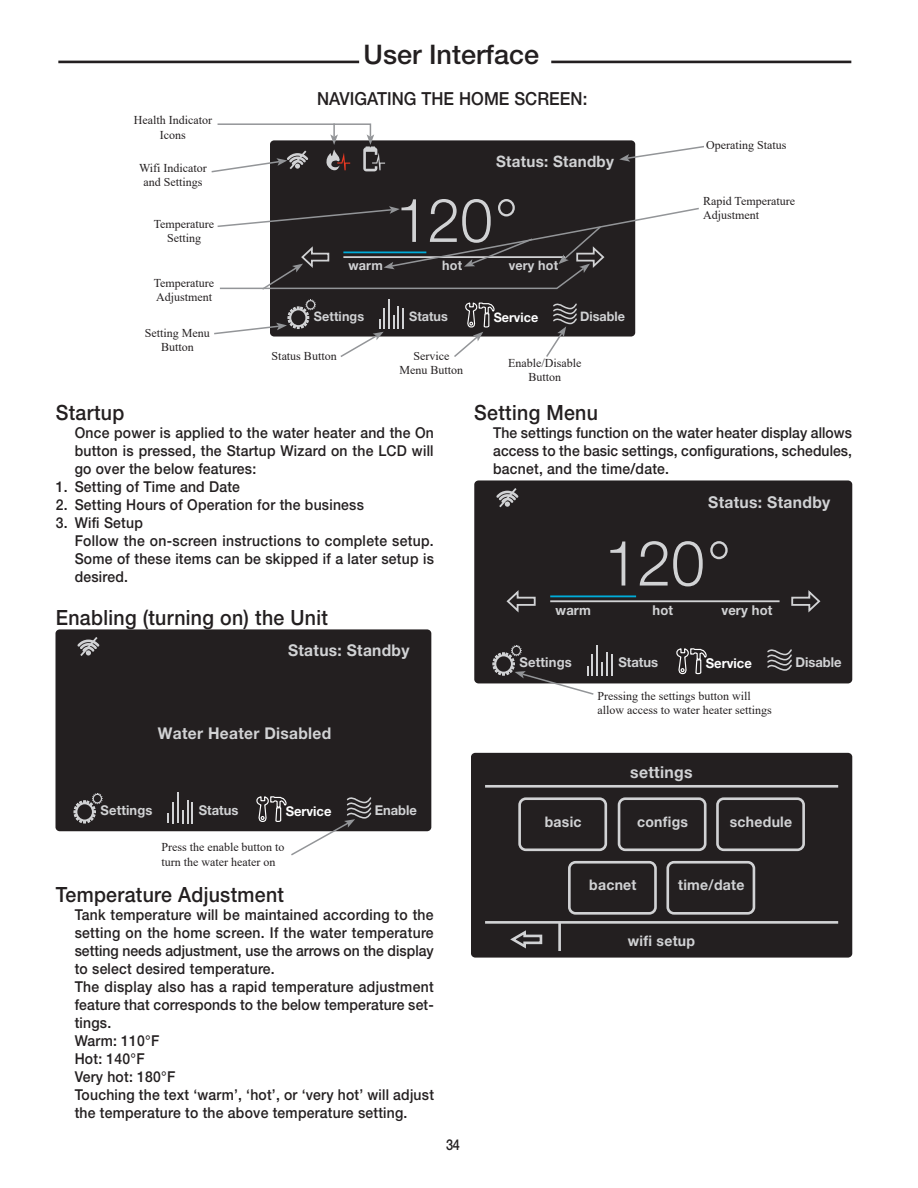
<style>
.page{position:relative;width:918px;height:1188px;background:#fff}
.page>*{position:absolute;margin:0;border:0;box-sizing:border-box;transform-origin:0 0}
.t1{font:300 62.85px "Helvetica Neue";color:#d1d2d4;scale:.96 1}
.t2{font:300 60.75px "Helvetica Neue";color:#d1d2d4;scale:.96 1}
.t3{font:500 27px "Helvetica Neue";color:#231f20}
.Body_Copy{font:500 21px "Helvetica Neue";letter-spacing:.015em;color:#231f20;scale:.93 1}
.Body_Copy-2{font:500 18px "Helvetica Neue";letter-spacing:.005em;color:#231f20;scale:.93 1}
.t4{font:700 16.5px "Helvetica Neue";letter-spacing:.02em;color:#d1d2d4;scale:.96 1}
.t5{font:700 16.35px "Helvetica Neue";letter-spacing:.02em;color:#d1d2d4;scale:.96 1}
.t6{font:700 16.2px "Helvetica Neue";letter-spacing:.02em;color:#d1d2d4;scale:.96 1}
.t7{font:700 15.75px "Helvetica Neue";letter-spacing:.02em;color:#d1d2d4;scale:.96 1}
.Body_Copy-3{font:500 15px/18px "Helvetica Neue";letter-spacing:.015em;color:#231f20;text-align:justify;scale:.93 1}
.Body_Copy-4{font:500 15px "Helvetica Neue";letter-spacing:.015em;color:#231f20;scale:.85 1}
.t8{font:700 14.55px "Helvetica Neue";letter-spacing:.02em;color:#d1d2d4;scale:.96 1}
.t9{font:700 13.5px "Helvetica Neue";letter-spacing:.01em;color:#d1d2d4;scale:.96 1}
.t10{font:700 13.5px "Helvetica Neue";color:#fff;scale:.96 1}
.t11{font:700 13.05px "Helvetica Neue";letter-spacing:.01em;color:#d1d2d4;scale:.96 1}
.t12{font:700 13.05px "Helvetica Neue";color:#fff;scale:.96 1}
.t13{font:12px/14.4px "Times New Roman";color:#231f20;text-align:center}
</style>
<div class="page">
<hr style="left:58px;top:61px;width:301px;height:2px;background:#231f20">
<hr style="left:551px;top:61px;width:300px;height:2px;background:#231f20">
<div style="left:270px;top:140px;width:365px;height:197px;background:#231f20;border-radius:4px"></div>
<hr style="left:402px;top:308px;width:2px;height:21px;background:#d1d2d4">
<svg style="left:393px;top:306px;width:6px;height:23px"></svg>
<hr style="left:388px;top:299px;width:2px;height:30px;background:#d1d2d4">
<hr style="left:383px;top:308px;width:2px;height:21px;background:#d1d2d4">
<svg style="left:619px;top:145px;width:85px;height:17px"></svg>
<svg style="left:214px;top:299px;width:102px;height:36px"></svg>
<svg style="left:339px;top:319px;width:45px;height:38px"></svg>
<svg style="left:452px;top:302px;width:43px;height:55px"></svg>
<svg style="left:545px;top:303px;width:33px;height:54px"></svg>
<div style="left:56px;top:629px;width:375px;height:202px;background:#231f20;border-radius:4px"></div>
<hr style="left:191px;top:802px;width:2px;height:21px;background:#d1d2d4">
<hr style="left:187px;top:800px;width:2px;height:23px;background:#d1d2d4">
<svg style="left:182px;top:810px;width:2px;height:13px"></svg>
<hr style="left:177px;top:793px;width:2px;height:30px;background:#d1d2d4">
<hr style="left:172px;top:802px;width:2px;height:21px;background:#d1d2d4">
<svg style="left:167px;top:813px;width:2px;height:10px"></svg>
<svg style="left:73px;top:793px;width:30px;height:31px"></svg>
<svg style="left:77px;top:637px;width:22px;height:19px"></svg>
<svg style="left:256px;top:796px;width:116px;height:60px"></svg>
<div style="left:474px;top:480px;width:378px;height:203px;background:#231f20;border-radius:4px"></div>
<svg style="left:767px;top:649px;width:25px;height:22px"></svg>
<hr style="left:611px;top:654px;width:2px;height:21px;background:#d1d2d4">
<hr style="left:606px;top:652px;width:2px;height:23px;background:#d1d2d4">
<svg style="left:601px;top:662px;width:2px;height:13px"></svg>
<hr style="left:596px;top:645px;width:2px;height:30px;background:#d1d2d4">
<svg style="left:506px;top:590px;width:30px;height:23px"></svg>
<svg style="left:791px;top:590px;width:30px;height:23px"></svg>
<hr style="left:550px;top:600px;width:230px;height:2px;background:#d1d2d4">
<hr style="left:550px;top:595px;width:86px;height:2px;background:#00acd9">
<svg style="left:676px;top:648px;width:31px;height:27px"></svg>
<svg style="left:496px;top:488px;width:23px;height:20px"></svg>
<svg style="left:492px;top:645px;width:103px;height:50px"></svg>
<div style="left:471px;top:753px;width:381px;height:205px;background:#231f20;border-radius:4px"></div>
<hr style="left:485px;top:785px;width:353px;height:3px;background:#d1d2d4">
<div style="left:568px;top:861px;width:89px;height:54px;border:3px solid #d1d2d4;border-radius:6px"></div>
<div style="left:666px;top:861px;width:89px;height:54px;border:3px solid #d1d2d4;border-radius:6px"></div>
<div style="left:518px;top:797px;width:89px;height:54px;border:3px solid #d1d2d4;border-radius:6px"></div>
<div style="left:618px;top:797px;width:89px;height:54px;border:3px solid #d1d2d4;border-radius:6px"></div>
<div style="left:716px;top:797px;width:89px;height:54px;border:3px solid #d1d2d4;border-radius:6px"></div>
<hr style="left:485px;top:921px;width:353px;height:3px;background:#d1d2d4">
<hr style="left:558px;top:922px;width:3px;height:29px;background:#d1d2d4">
<svg style="left:510px;top:930px;width:33px;height:19px"></svg>
<svg style="left:211px;top:123px;width:174px;height:50px"></svg>
<svg style="left:217px;top:206px;width:482px;height:85px"></svg>
<p class="t13" style="left:134px;top:113px;width:80px">Health Indicator<br>Icons</p>
<p class="t13" style="left:139px;top:160px;width:69px">Wifi Indicator and Settings</p>
<p class="t13" style="left:154px;top:216px;width:62px">Temperature</p>
<p class="t13" style="left:167px;top:231px;width:36px">Setting</p>
<p class="t13" style="left:154px;top:275px;width:62px">Temperature</p>
<p class="t13" style="left:156px;top:289px;width:58px">Adjustment</p>
<p class="t13" style="left:145px;top:325px;width:67px">Setting Menu</p>
<p class="t13" style="left:161px;top:340px;width:34px">Button</p>
<p class="t3" style="left:364px;top:38px;width:177px">User Interface</p>
<p class="Body_Copy-2" style="left:317px;top:88px;width:292px">NAVIGATING THE HOME SCREEN:</p>
<p class="t7" style="left:496px;top:151px;width:124px">Status: Standby</p>
<p class="t2" style="left:396px;top:183px;width:129px">120°</p>
<p class="t11" style="left:349px;top:258px;width:37px">warm</p>
<p class="t11" style="left:442px;top:258px;width:22px">hot</p>
<p class="t11" style="left:509px;top:258px;width:53px">very hot</p>
<p class="t11" style="left:314px;top:308px;width:54px">Settings</p>
<p class="t11" style="left:409px;top:308px;width:42px">Status</p>
<p class="t12" style="left:494px;top:309px;width:48px">Service</p>
<p class="t11" style="left:580px;top:308px;width:48px">Disable</p>
<p class="t13" style="left:272px;top:348px;width:67px">Status Button</p>
<p class="t13" style="left:400px;top:348px;width:65px">Service<br>Menu Button</p>
<p class="t13" style="left:508px;top:355px;width:75px">Enable/Disable<br>Button</p>
<p class="t13" style="left:706px;top:138px;width:82px">Operating Status</p>
<p class="t13" style="left:703px;top:193px;width:93px">Rapid Temperature</p>
<p class="t13" style="left:703px;top:208px;width:58px">Adjustment</p>
<p class="Body_Copy" style="left:56px;top:400px;width:75px">Startup</p>
<p class="Body_Copy-3" style="left:75px;top:423px;width:388px">Once power is applied to the water heater and the On button is pressed, the Startup Wizard on the LCD will go over the below features:</p>
<p class="Body_Copy-3" style="left:56px;top:477px;width:200px">1. Setting of Time and Date</p>
<p class="Body_Copy-3" style="left:56px;top:495px;width:333px">2. Setting Hours of Operation for the business</p>
<p class="Body_Copy-3" style="left:56px;top:513px;width:95px">3. Wifi Setup</p>
<p class="Body_Copy-3" style="left:75px;top:531px;width:388px">Follow the on-screen instructions to complete setup.<br>Some of these items can be skipped if a later setup is desired.</p>
<p class="Body_Copy" style="left:56px;top:605px;width:294px">Enabling (turning on) the Unit</p>
<p class="t6" style="left:288px;top:641px;width:128px">Status: Standby</p>
<p class="t6" style="left:158px;top:723px;width:182px">Water Heater Disabled</p>
<p class="t9" style="left:101px;top:802px;width:56px">Settings</p>
<p class="t9" style="left:199px;top:802px;width:43px">Status</p>
<p class="t10" style="left:286px;top:803px;width:49px">Service</p>
<p class="t9" style="left:375px;top:802px;width:46px">Enable</p>
<p class="t13" style="left:161px;top:840px;width:125px;text-align:left">Press the enable button to turn the water heater on</p>
<p class="Body_Copy" style="left:56px;top:882px;width:247px">Temperature Adjustment</p>
<p class="Body_Copy-3" style="left:75px;top:906px;width:388px">Tank temperature will be maintained according to the setting on the home screen. If the water temperature setting needs adjustment, use the arrows on the display to select desired temperature.</p>
<p class="Body_Copy-3" style="left:75px;top:978px;width:388px">The display also has a rapid temperature adjustment feature that corresponds to the below temperature set&shy;tings.</p>
<p class="Body_Copy-3" style="left:75px;top:1032px;width:93px">Warm: 110°F</p>
<p class="Body_Copy-3" style="left:75px;top:1050px;width:77px">Hot: 140°F</p>
<p class="Body_Copy-3" style="left:75px;top:1068px;width:110px">Very hot: 180°F</p>
<p class="Body_Copy-3" style="left:75px;top:1086px;width:388px">Touching the text ‘warm’, ‘hot’, or ‘very hot’ will adjust the temperature to the above temperature setting.</p>
<p class="Body_Copy-4" style="left:446px;top:1136px;width:18px">34</p>
<p class="Body_Copy" style="left:474px;top:400px;width:135px">Setting Menu</p>
<p class="Body_Copy-3" style="left:493px;top:423px;width:387px">The settings function on the water heater display allows access to the basic settings, configurations, schedules, bacnet, and the time/date.</p>
<p class="t5" style="left:708px;top:492px;width:129px">Status: Standby</p>
<p class="t1" style="left:605px;top:525px;width:133px">120°</p>
<p class="t9" style="left:556px;top:602px;width:38px">warm</p>
<p class="t9" style="left:653px;top:602px;width:23px">hot</p>
<p class="t9" style="left:721px;top:602px;width:55px">very hot</p>
<p class="t9" style="left:520px;top:654px;width:56px">Settings</p>
<p class="t9" style="left:618px;top:654px;width:43px">Status</p>
<p class="t10" style="left:706px;top:655px;width:50px">Service</p>
<p class="t13" style="left:597px;top:688px;width:176px;text-align:left">Pressing the settings button will allow access to water heater settings</p>
<p class="t4" style="left:630px;top:761px;width:67px">settings</p>
<p class="t9" style="left:795px;top:654px;width:50px">Disable</p>
<p class="t8" style="left:545px;top:812px;width:40px">basic</p>
<p class="t8" style="left:637px;top:812px;width:55px">configs</p>
<p class="t8" style="left:730px;top:812px;width:67px">schedule</p>
<p class="t8" style="left:589px;top:876px;width:51px">bacnet</p>
<p class="t8" style="left:678px;top:876px;width:71px">time/date</p>
<p class="t8" style="left:628px;top:932px;width:71px">wifi setup</p>
</div>
